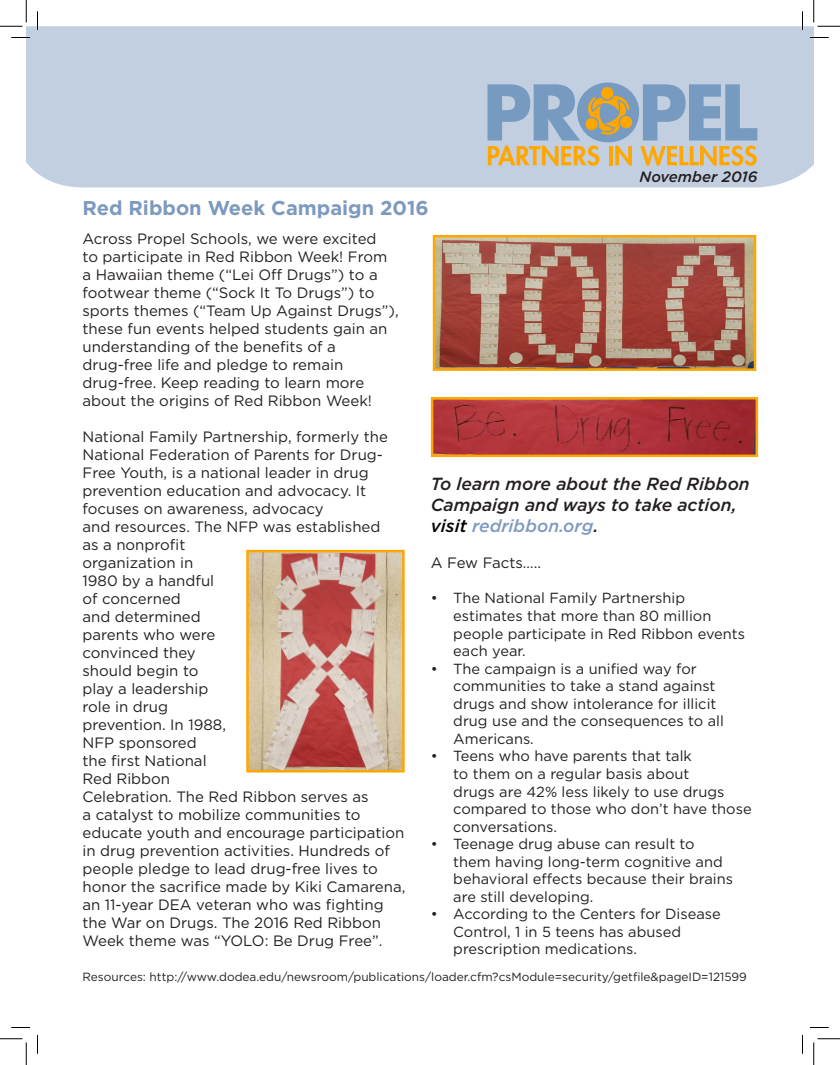
<style>
.page{position:relative;width:840px;height:1065px;background:#fff}
.page>*{position:absolute;margin:0;border:0;box-sizing:border-box;transform-origin:0 0}
.t1{font:700 20px "Gotham";color:#7d9abe}
.Paragraph_Style_1{font:italic 500 17.5px/21px "Gotham";color:#231f20}
.Paragraph_Style_1-2{font:italic 500 17.5px "Gotham";color:#7d9abe}
.Paragraph_Style_1-3{font:15px/18px "Gotham";color:#231f20}
.t2{font:italic 500 15px "Gotham";color:#231f20}
.t3{font:14.62px/17.5px "Gotham";color:#231f20}
.t4{font:11.88px "Gotham";color:#231f20}
.s1{color:#000}
.s2{color:#231f20}
</style>
<div class="page">
<div style="left:26px;top:26px;width:788px;height:162px;background:#c2cfe0"></div>
<div style="left:577px;top:82px;width:62px;height:60px;background:#779bc0;border-radius:50%"></div>
<svg style="left:488px;top:84px;width:144px;height:82px;background:#adb0a4"></svg>
<svg style="left:640px;top:84px;width:117px;height:82px;background:#a9b4b7"></svg>
<img style="left:436px;top:238px;width:317px;height:130px">
<div style="left:433px;top:235px;width:323px;height:136px;border:2px solid #ffa700"></div>
<img style="left:249px;top:553px;width:153px;height:217px">
<div style="left:246px;top:550px;width:159px;height:223px;border:2px solid #ffa700"></div>
<img style="left:434px;top:400px;width:321px;height:54px">
<div style="left:431px;top:397px;width:327px;height:60px;border:2px solid #ffa700"></div>
<svg style="left:11px;top:37px;width:19px;height:1px"></svg>
<svg style="left:810px;top:37px;width:19px;height:1px"></svg>
<svg style="left:11px;top:1027px;width:19px;height:1px"></svg>
<svg style="left:810px;top:1027px;width:19px;height:1px"></svg>
<svg style="left:37px;top:11px;width:1px;height:19px"></svg>
<svg style="left:37px;top:1035px;width:1px;height:19px"></svg>
<svg style="left:802px;top:11px;width:1px;height:19px"></svg>
<svg style="left:802px;top:1035px;width:1px;height:19px"></svg>
<svg style="left:0;top:0;width:27px;height:27px"></svg>
<svg style="left:0;top:1039px;width:27px;height:26px"></svg>
<svg style="left:814px;top:0;width:26px;height:27px"></svg>
<svg style="left:814px;top:1039px;width:26px;height:26px"></svg>
<p class="t1" style="left:82px;top:195px;width:348px">Red Ribbon Week Campaign 2016</p>
<p class="t2" style="left:640px;top:167px;width:119px">November 2016</p>
<p class="Paragraph_Style_1-3" style="left:82px;top:230px;width:318px">Across Propel Schools, we were excited<br>to participate in Red Ribbon Week! From a Hawaiian theme (“Lei Off Drugs”) to a footwear theme (“Sock It To Drugs”) to sports themes (“Team Up Against Drugs”), these fun events helped students gain an understanding of the benefits of a</p>
<p class="Paragraph_Style_1-3" style="left:82px;top:356px;width:262px">drug-free life and pledge to remain</p>
<p class="Paragraph_Style_1-3" style="left:82px;top:374px;width:291px">drug-free. Keep reading to learn more about the origins of Red Ribbon Week!</p>
<p class="Paragraph_Style_1-3" style="left:82px;top:428px;width:307px">National Family Partnership, formerly the National Federation of Parents for Drug-Free Youth, is a national leader in drug prevention education and advocacy. It focuses on awareness, advocacy</p>
<p class="Paragraph_Style_1-3" style="left:82px;top:518px;width:324px">and resources. The NFP was established<br>as a nonprofit<br>organization in<br>1980 by a handful<br>of concerned<br>and determined<br>parents who were<br>convinced they<br>should begin to<br>play a leadership<br>role in drug<br>prevention. In 1988,<br>NFP sponsored<br>the first National<br>Red Ribbon<br>Celebration. The Red Ribbon serves as<br>a catalyst to mobilize communities to educate youth and encourage participation in drug prevention activities. Hundreds of people pledge to lead drug-free lives to honor the sacrifice made by Kiki Camarena, an 11-year DEA veteran who was fighting the War on Drugs. The 2016 Red Ribbon<br>Week theme was “YOLO: Be Drug Free”.</p>
<p class="Paragraph_Style_1" style="left:431px;top:473px;width:320px">To learn more about the Red Ribbon<br>Campaign and ways to take action,</p>
<p class="Paragraph_Style_1-2" style="left:431px;top:514px;width:169px"><span class="s1">visit</span> redribbon.org<span class="s2">.</span></p>
<p class="Paragraph_Style_1-3" style="left:431px;top:553px;width:112px">A Few Facts…..</p>
<p class="t3" style="left:453px;top:589px;width:293px;text-indent:-22px">• The National Family Partnership estimates that more than 80 million people participate in Red Ribbon events each year.</p>
<p class="t3" style="left:453px;top:659px;width:272px;text-indent:-22px">• The campaign is a unified way for communities to take a stand against drugs and show intolerance for illicit drug use and the consequences to all<br>Americans.</p>
<p class="t3" style="left:453px;top:747px;width:300px;text-indent:-22px">• Teens who have parents that talk<br>to them on a regular basis about<br>drugs are 42% less likely to use drugs compared to those who don’t have those conversations.</p>
<p class="t3" style="left:453px;top:835px;width:281px;text-indent:-22px">• Teenage drug abuse can result to them having long-term cognitive and behavioral effects because their brains are still developing.</p>
<p class="t3" style="left:453px;top:905px;width:269px;text-indent:-22px">• According to the Centers for Disease<br>Control, 1 in 5 teens has abused prescription medications.</p>
<p class="t4" style="left:82px;top:970px;width:666px">Resources: http://www.dodea.edu/newsroom/publications/loader.cfm?csModule=security/getfile&amp;pageID=121599</p>
</div>
